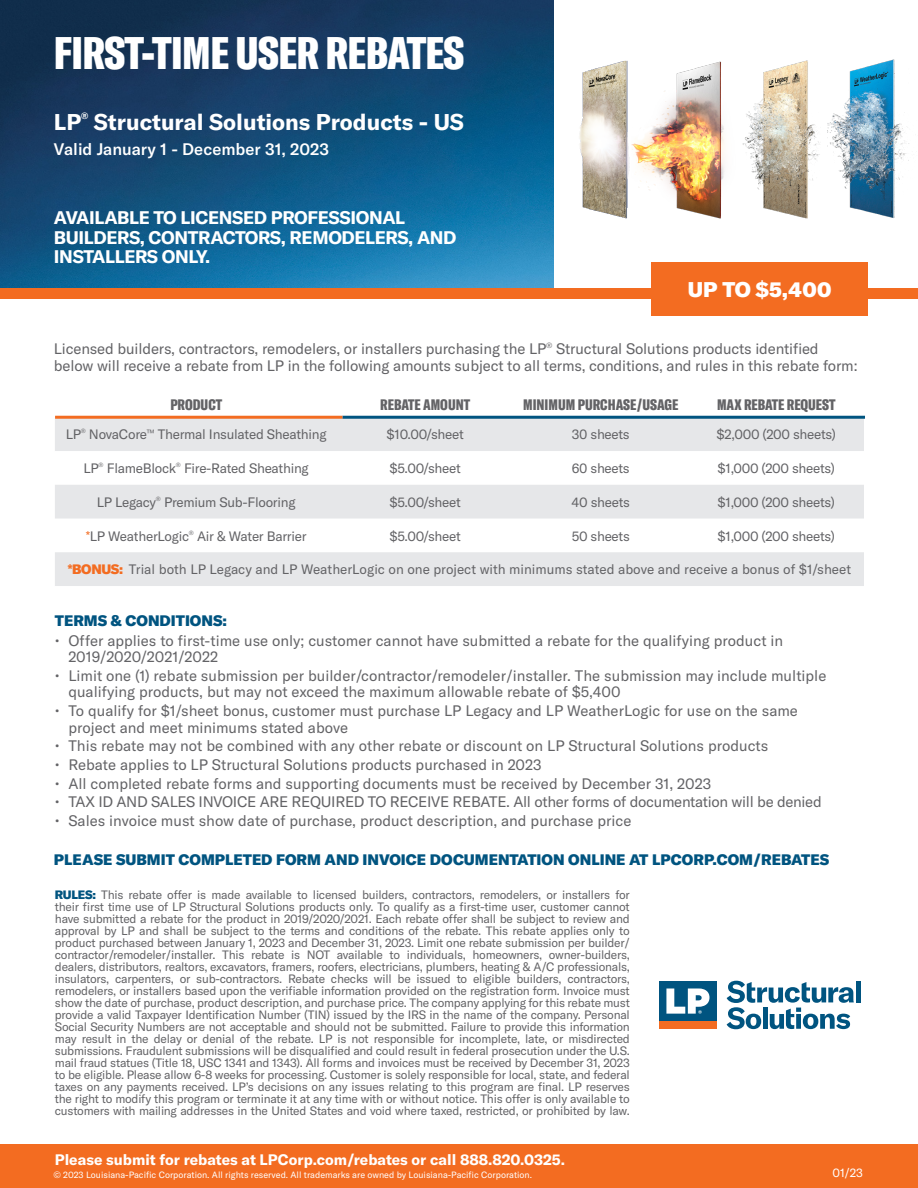
<style>
.page{position:relative;width:918px;height:1188px;background:#fff}
.page>*{position:absolute;margin:0;border:0;box-sizing:border-box;transform-origin:0 0}
.Headline{font:900 extra-condensed 45px "GT America";letter-spacing:-.01em;color:#fff}
.Headline-2{font:700 22.5px "GT America";color:#fff}
.Headline-3{font:900 21px "GT America";color:#fff}
.Headline-4{font:700 18px/19.5px "GT America";letter-spacing:-.02em;color:#fff}
.Headline-5{font:500 16.5px "GT America";color:#fff}
.t1{font:15px/16.5px "GT America";color:#636366}
.t2{font:900 15px "GT America";color:#005480}
.t3{font:15px "GT America";letter-spacing:-.02em;color:#636366}
.t4{font:700 15px "GT America";color:#fff}
.t5{font:900 extra-condensed 15px "GT America";color:#636366}
.t6{font:13.5px "GT America";letter-spacing:-.02em;color:#636366}
.t7{font:13.5px "GT America";color:#636366}
.t8{font:12px/12px "GT America";letter-spacing:-.02em;color:#636366;text-align:justify}
.t9{font:12px "GT America";color:#fff}
.t10{font:9px "GT America";color:#fff}
.Headline-6{font:700 9px "GT America";color:#fff}
.t11{font:6px "GT America";color:#636366}
.s1{color:#f36c21}
.s2{font-weight:900;font-stretch:extra-condensed;color:#f36c21}
.s3{font-weight:900;color:#f36c21}
.s4{font-weight:900;color:#005480}
</style>
<div class="page">
<div style="left:0;top:1144px;width:918px;height:44px;background:#f36c21"></div>
<img style="left:0;top:0;width:554px;height:289px">
<div style="left:0;top:289px;width:918px;height:10px;background:#f36c21"></div>
<div style="left:652px;top:262px;width:216px;height:54px;background:#f36c21"></div>
<div style="left:659px;top:981px;width:57px;height:41px;background:#005480"></div>
<div style="left:659px;top:1022px;width:57px;height:7px;background:#f36c21"></div>
<svg style="left:666px;top:989px;width:44px;height:25px"></svg>
<div style="left:856px;top:981px;width:5px;height:21px;background:#005480"></div>
<svg style="left:727px;top:981px;width:127px;height:48px"></svg>
<svg style="left:55px;top:415px;width:809px;height:1px"></svg>
<div style="left:55px;top:419px;width:809px;height:32px;background:#e6e7e9"></div>
<svg style="left:55px;top:485px;width:809px;height:101px;fill:#e6e7e9"></svg>
<hr style="left:342px;top:416px;width:523px;height:3px;background:#005480">
<hr style="left:55px;top:416px;width:287px;height:3px;background:#f36c21">
<img style="left:643px;top:61px;width:82px;height:158px">
<img style="left:579px;top:60px;width:64px;height:159px">
<img style="left:828px;top:59px;width:81px;height:159px">
<img style="left:742px;top:61px;width:78px;height:158px">
<p class="Headline" style="left:54px;top:25px;width:412px">FIRST-TIME USER REBATES</p>
<p class="Headline-2" style="left:54px;top:108px;width:29px">LP</p>
<p class="Headline-6" style="left:81px;top:110px;width:9px">®</p>
<p class="Headline-2" style="left:94px;top:108px;width:372px">Structural Solutions Products - US</p>
<p class="Headline-5" style="left:54px;top:139px;width:277px">Valid January 1 - December 31, 2023</p>
<p class="Headline-4" style="left:54px;top:208px;width:404px">AVAILABLE TO LICENSED PROFESSIONAL<br>BUILDERS, CONTRACTORS, REMODELERS, AND<br>INSTALLERS ONLY.</p>
<p class="Headline-3" style="left:688px;top:276px;width:145px">UP TO $5,400</p>
<p class="t1" style="left:54px;top:341px;width:805px">Licensed builders, contractors, remodelers, or installers purchasing the LP<sup>®</sup> Structural Solutions products identified below will receive a rebate from LP in the following amounts subject to all terms, conditions, and rules in this rebate form:</p>
<p class="t5" style="left:170px;top:395px;width:53px">PRODUCT</p>
<p class="t5" style="left:380px;top:395px;width:91px">REBATE AMOUNT</p>
<p class="t5" style="left:523px;top:395px;width:157px">MINIMUM PURCHASE/USAGE</p>
<p class="t5" style="left:717px;top:395px;width:120px">MAX REBATE REQUEST</p>
<p class="t6" style="left:66px;top:427px;width:17px">LP</p>
<p class="t11" style="left:81px;top:428px;width:7px">®</p>
<p class="t6" style="left:89px;top:427px;width:239px">NovaCore<sup>™</sup> Thermal Insulated Sheathing</p>
<p class="t6" style="left:387px;top:427px;width:79px">$10.00/sheet</p>
<p class="t6" style="left:572px;top:427px;width:59px">30 sheets</p>
<p class="t6" style="left:717px;top:427px;width:121px">$2,000 (200 sheets)</p>
<p class="t6" style="left:84px;top:460px;width:17px">LP</p>
<p class="t11" style="left:99px;top:462px;width:7px">®</p>
<p class="t6" style="left:107px;top:460px;width:71px">FlameBlock</p>
<p class="t11" style="left:176px;top:462px;width:7px">®</p>
<p class="t6" style="left:184px;top:460px;width:126px">Fire-Rated Sheathing</p>
<p class="t6" style="left:390px;top:460px;width:73px">$5.00/sheet</p>
<p class="t6" style="left:572px;top:460px;width:59px">60 sheets</p>
<p class="t6" style="left:718px;top:460px;width:119px">$1,000 (200 sheets)</p>
<p class="t6" style="left:97px;top:494px;width:61px">LP Legacy</p>
<p class="t11" style="left:156px;top:495px;width:7px">®</p>
<p class="t6" style="left:164px;top:494px;width:133px">Premium Sub-Flooring</p>
<p class="t6" style="left:390px;top:494px;width:73px">$5.00/sheet</p>
<p class="t6" style="left:572px;top:494px;width:60px">40 sheets</p>
<p class="t6" style="left:718px;top:494px;width:119px">$1,000 (200 sheets)</p>
<p class="t6" style="left:86px;top:528px;width:105px"><span class="s1">*</span>LP WeatherLogic</p>
<p class="t11" style="left:189px;top:529px;width:7px">®</p>
<p class="t6" style="left:197px;top:528px;width:111px">Air &amp; Water Barrier</p>
<p class="t6" style="left:390px;top:528px;width:73px">$5.00/sheet</p>
<p class="t6" style="left:572px;top:528px;width:60px">50 sheets</p>
<p class="t6" style="left:718px;top:528px;width:119px">$1,000 (200 sheets)</p>
<p class="t7" style="left:68px;top:562px;width:785px"><span class="s2">*</span><span class="s3">BONUS:</span> Trial both LP Legacy and LP WeatherLogic on one project with minimums stated above and receive a bonus of $1/sheet</p>
<p class="t2" style="left:55px;top:611px;width:174px">TERMS &amp; CONDITIONS:</p>
<p class="t1" style="left:68px;top:632px;width:716px;text-indent:-14px">• Offer applies to first-time use only; customer cannot have submitted a rebate for the qualifying product in<br>2019/2020/2021/2022</p>
<p class="t1" style="left:68px;top:667px;width:760px;text-indent:-14px">• Limit one (1) rebate submission per builder/contractor/remodeler/installer. The submission may include multiple qualifying products, but may not exceed the maximum allowable rebate of $5,400</p>
<p class="t1" style="left:68px;top:703px;width:731px;text-indent:-14px">• To qualify for $1/sheet bonus, customer must purchase LP Legacy and LP WeatherLogic for use on the same project and meet minimums stated above</p>
<p class="t1" style="left:55px;top:738px;width:715px">• This rebate may not be combined with any other rebate or discount on LP Structural Solutions products</p>
<p class="t1" style="left:55px;top:756px;width:488px">• Rebate applies to LP Structural Solutions products purchased in 2023</p>
<p class="t1" style="left:55px;top:775px;width:658px">• All completed rebate forms and supporting documents must be received by December 31, 2023</p>
<p class="t3" style="left:55px;top:793px;width:768px">• TAX ID AND SALES INVOICE ARE REQUIRED TO RECEIVE REBATE. All other forms of documentation will be denied</p>
<p class="t1" style="left:55px;top:812px;width:578px">• Sales invoice must show date of purchase, product description, and purchase price</p>
<p class="t2" style="left:54px;top:850px;width:777px">PLEASE SUBMIT COMPLETED FORM AND INVOICE DOCUMENTATION ONLINE AT LPCORP.COM/REBATES</p>
<p class="t8" style="left:55px;top:889px;width:577px"><span class="s4">RULES:</span> This rebate offer is made available to licensed builders, contractors, remodelers, or installers for their first time use of LP Structural Solutions products only. To qualify as a first-time user, customer cannot have submitted a rebate for the product in 2019/2020/2021. Each rebate offer shall be subject to review and approval by LP and shall be subject to the terms and conditions of the rebate. This rebate applies only to product purchased between January 1, 2023 and December 31, 2023. Limit one rebate submission per builder/ contractor/remodeler/installer. This rebate is NOT available to individuals, homeowners, owner-builders, dealers, distributors, realtors, excavators, framers, roofers, electricians, plumbers, heating &amp; A/C professionals, insulators, carpenters, or sub-contractors. Rebate checks will be issued to eligible builders, contractors, remodelers, or installers based upon the verifiable information provided on the registration form. Invoice must show the date of purchase, product description, and purchase price. The company applying for this rebate must provide a valid Taxpayer Identification Number (TIN) issued by the IRS in the name of the company. Personal Social Security Numbers are not acceptable and should not be submitted. Failure to provide this information may result in the delay or denial of the rebate. LP is not responsible for incomplete, late, or misdirected submissions. Fraudulent submissions will be disqualified and could result in federal prosecution under the U.S. mail fraud statues (Title 18, USC 1341 and 1343). All forms and invoices must be received by December 31, 2023 to be eligible. Please allow 6-8 weeks for processing. Customer is solely responsible for local, state, and federal taxes on any payments received. LP’s decisions on any issues relating to this program are final. LP reserves the right to modify this program or terminate it at any time with or without notice. This offer is only available to customers with mailing addresses in the United States and void where taxed, restricted, or prohibited by law.</p>
<p class="t4" style="left:55px;top:1150px;width:512px">Please submit for rebates at LPCorp.com/rebates or call 888.820.0325.</p>
<p class="t10" style="left:53px;top:1169px;width:480px">© 2023 Louisiana-Pacific Corporation. All rights reserved. All trademarks are owned by Louisiana-Pacific Corporation.</p>
<p class="t9" style="left:832px;top:1165px;width:32px">01/23</p>
</div>
